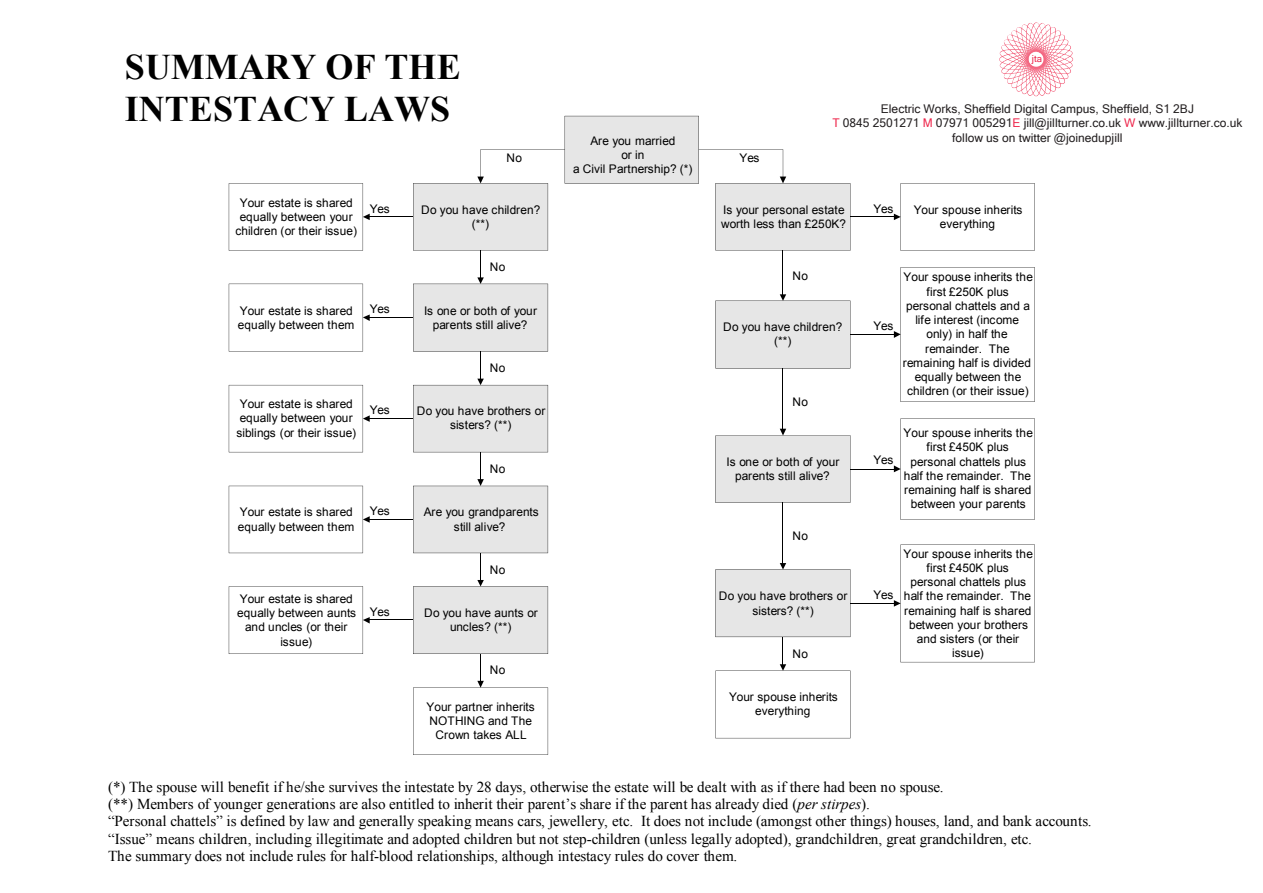
<style>
.page{position:relative;width:1263px;height:893px;background:#fff}
.page>*{position:absolute;margin:0;border:0;box-sizing:border-box;transform-origin:0 0}
.t1{font:700 36px/42.5px "Times New Roman";color:#000}
.t2{font:15.15px/17.2px "Times New Roman";color:#000}
.t3{font:12px/14.4px "Microsoft Sans Serif";color:#231f20;text-align:center}
.t4{font:11.85px/14.2px "Arial";letter-spacing:-.005em;color:#000;text-align:center}
.t5{font:9.45px "Microsoft Sans Serif";color:#ee274c}
.s1{color:#ee274c}
.s2{font-style:italic}
</style>
<div class="page">
<hr style="left:850px;top:217px;width:45px;height:1px;background:#000">
<svg style="left:894px;top:183px;width:141px;height:67px"></svg>
<hr style="left:850px;top:334px;width:45px;height:1px;background:#000">
<svg style="left:894px;top:267px;width:141px;height:135px"></svg>
<hr style="left:850px;top:469px;width:45px;height:1px;background:#000">
<svg style="left:894px;top:418px;width:141px;height:101px"></svg>
<hr style="left:850px;top:603px;width:45px;height:1px;background:#000">
<svg style="left:894px;top:544px;width:141px;height:118px"></svg>
<hr style="left:369px;top:217px;width:44px;height:1px;background:#000">
<svg style="left:229px;top:183px;width:141px;height:67px"></svg>
<hr style="left:369px;top:317px;width:44px;height:1px;background:#000">
<svg style="left:229px;top:284px;width:141px;height:67px"></svg>
<hr style="left:369px;top:418px;width:44px;height:1px;background:#000">
<svg style="left:229px;top:385px;width:141px;height:67px"></svg>
<hr style="left:369px;top:519px;width:44px;height:1px;background:#000">
<svg style="left:229px;top:486px;width:141px;height:67px"></svg>
<hr style="left:369px;top:619px;width:44px;height:1px;background:#000">
<svg style="left:229px;top:586px;width:141px;height:68px"></svg>
<svg style="left:413px;top:116px;width:438px;height:638px"></svg>
<img style="left:1049px;top:72px;width:22px;height:22px">
<img style="left:999px;top:47px;width:25px;height:25px">
<h1 class="t1" style="left:125px;top:45px;width:337px">SUMMARY OF THE<br>INTESTACY LAWS</h1>
<p class="t4" style="left:573px;top:134px;width:121px;line-height:13.8px">Are you married<br>or in<br>a Civil Partnership? (*)</p>
<p class="t4" style="left:507px;top:151px;width:17px">No</p>
<p class="t4" style="left:739px;top:151px;width:21px">Yes</p>
<p class="t5" style="left:1032px;top:53px;width:12px">jta</p>
<p class="t3" style="left:832px;top:101px;width:412px">Electric Works, Sheffield Digital Campus, Sheffield, S1 2BJ<br><span class="s1">T</span> 0845 2501271 <span class="s1">M</span> 07971 005291<span class="s1">E</span> jill@jillturner.co.uk <span class="s1">W</span> www.jillturner.co.uk follow us on twitter @joinedupjill</p>
<p class="t4" style="left:235px;top:196px;width:123px">Your estate is shared equally between your children (or their issue)</p>
<p class="t4" style="left:370px;top:201px;width:21px">Yes</p>
<p class="t4" style="left:421px;top:202px;width:121px">Do you have children? (**)</p>
<p class="t4" style="left:721px;top:202px;width:127px;text-align:left">Is your personal estate worth less than £250K?</p>
<p class="t4" style="left:873px;top:201px;width:21px">Yes</p>
<p class="t4" style="left:914px;top:202px;width:110px">Your spouse inherits everything</p>
<p class="t4" style="left:238px;top:303px;width:118px;text-align:left">Your estate is shared equally between them</p>
<p class="t4" style="left:370px;top:302px;width:21px">Yes</p>
<p class="t4" style="left:236px;top:397px;width:121px;text-align:left">Your estate is shared equally between your siblings (or their issue)</p>
<p class="t4" style="left:370px;top:403px;width:21px">Yes</p>
<p class="t4" style="left:238px;top:505px;width:118px;text-align:left">Your estate is shared equally between them</p>
<p class="t4" style="left:370px;top:503px;width:21px">Yes</p>
<p class="t4" style="left:490px;top:260px;width:17px">No</p>
<p class="t4" style="left:424px;top:303px;width:115px">Is one or both of your parents still alive?</p>
<p class="t4" style="left:490px;top:361px;width:17px">No</p>
<p class="t4" style="left:417px;top:404px;width:130px">Do you have brothers or sisters? (**)</p>
<p class="t4" style="left:490px;top:461px;width:17px">No</p>
<p class="t4" style="left:424px;top:505px;width:117px">Are you grandparents still alive?</p>
<p class="t4" style="left:792px;top:268px;width:17px">No</p>
<p class="t4" style="left:723px;top:320px;width:121px">Do you have children? (**)</p>
<p class="t4" style="left:792px;top:394px;width:17px">No</p>
<p class="t4" style="left:726px;top:454px;width:115px">Is one or both of your parents still alive?</p>
<p class="t4" style="left:792px;top:529px;width:17px">No</p>
<p class="t4" style="left:873px;top:319px;width:21px">Yes</p>
<p class="t4" style="left:903px;top:270px;width:132px">Your spouse inherits the first £250K plus personal chattels and a life interest (income only) in half the remainder. The remaining half is divided equally between the children (or their issue)</p>
<p class="t4" style="left:873px;top:453px;width:21px">Yes</p>
<p class="t4" style="left:904px;top:426px;width:131px">Your spouse inherits the first £450K plus personal chattels plus half the remainder. The remaining half is shared between your parents</p>
<p class="t4" style="left:237px;top:591px;width:120px">Your estate is shared equally between aunts and uncles (or their issue)</p>
<p class="t4" style="left:370px;top:604px;width:21px">Yes</p>
<p class="t4" style="left:490px;top:562px;width:17px">No</p>
<p class="t4" style="left:424px;top:606px;width:115px">Do you have aunts or uncles? (**)</p>
<p class="t4" style="left:719px;top:589px;width:130px">Do you have brothers or sisters? (**)</p>
<p class="t4" style="left:792px;top:646px;width:17px">No</p>
<p class="t4" style="left:873px;top:587px;width:21px">Yes</p>
<p class="t4" style="left:904px;top:546px;width:131px">Your spouse inherits the first £450K plus personal chattels plus half the remainder. The remaining half is shared between your brothers and sisters (or their issue)</p>
<p class="t4" style="left:490px;top:663px;width:17px">No</p>
<p class="t4" style="left:427px;top:699px;width:110px">Your partner inherits<br>NOTHING and The<br>Crown takes ALL</p>
<p class="t4" style="left:729px;top:690px;width:110px">Your spouse inherits everything</p>
<p class="t2" style="left:108px;top:777px;width:985px">(*) The spouse will benefit if he/she survives the intestate by 28 days, otherwise the estate will be dealt with as if there had been no spouse.<br>(**) Members of younger generations are also entitled to inherit their parent’s share if the parent has already died (<span class="s2">per stirpes</span>).<br>“Personal chattels” is defined by law and generally speaking means cars, jewellery, etc. It does not include (amongst other things) houses, land, and bank accounts. “Issue” means children, including illegitimate and adopted children but not step-children (unless legally adopted), grandchildren, great grandchildren, etc.<br>The summary does not include rules for half-blood relationships, although intestacy rules do cover them.</p>
</div>
